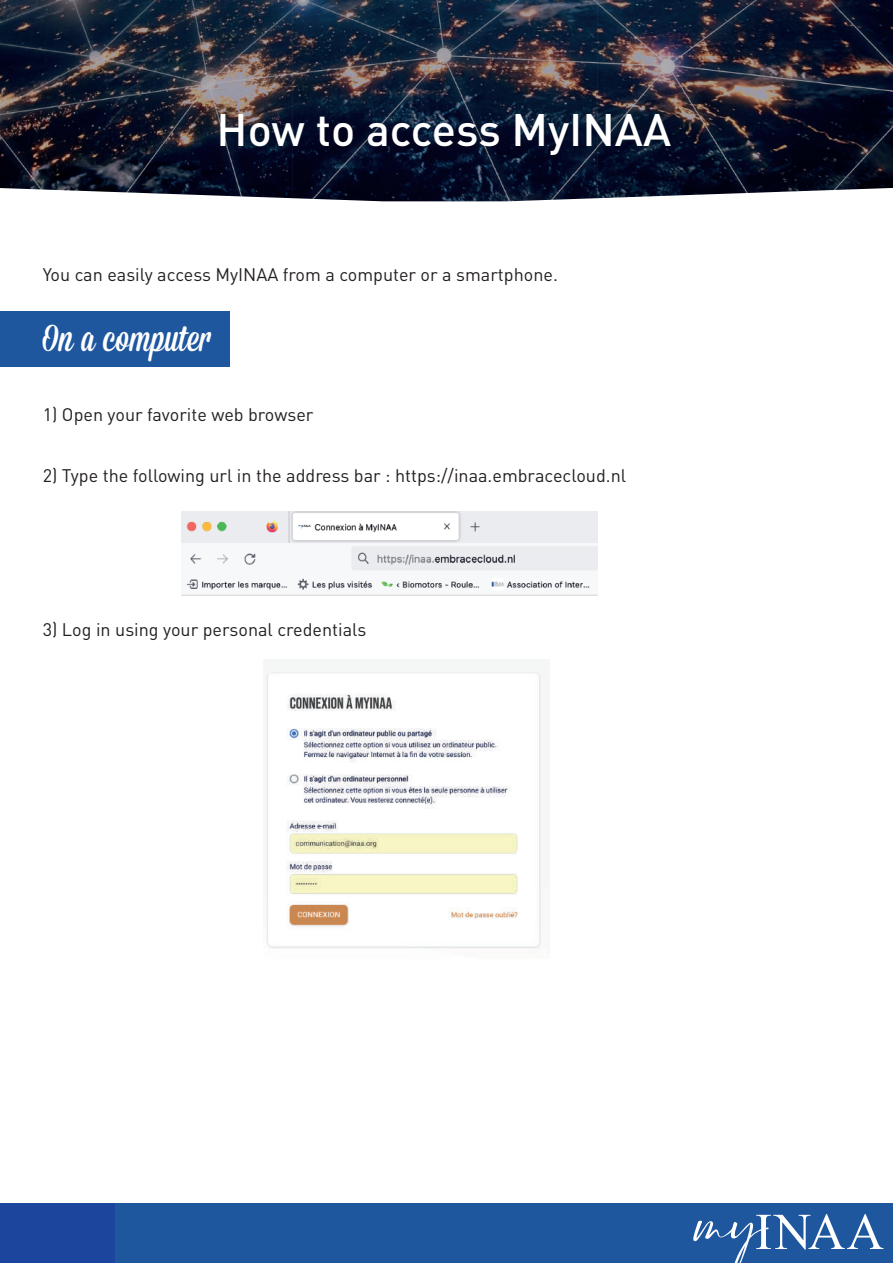
<style>
.page{position:relative;width:893px;height:1263px;background:#fff}
.page>*{position:absolute;margin:0;border:0;box-sizing:border-box;transform-origin:0 0}
.t1{font:500 45px "DIN Pro";color:#fff}
.t2{font:37.5px "Mission Script";color:#fff}
.t3{font:18px "DIN Pro";color:#231f20}
</style>
<div class="page">
<div style="left:0;top:311px;width:230px;height:56px;background:#1e579e"></div>
<img style="left:0;top:0;width:292px;height:198px">
<img style="left:292px;top:0;width:306px;height:201px">
<img style="left:597px;top:0;width:296px;height:198px">
<img style="left:182px;top:511px;width:415px;height:85px">
<img style="left:264px;top:670px;width:283px;height:279px">
<div style="left:79px;top:1203px;width:814px;height:60px;background:#1e579e"></div>
<div style="left:0;top:1203px;width:114px;height:60px;background:#1c469d"></div>
<svg style="left:693px;top:1214px;width:190px;height:49px"></svg>
<h1 class="t1" style="left:217px;top:99px;width:456px">How to access MyINAA</h1>
<p class="t3" style="left:43px;top:262px;width:517px">You can easily access MyINAA from a computer or a smartphone.</p>
<h2 class="t2" style="left:43px;top:315px;width:169px">On a computer</h2>
<p class="t3" style="left:43px;top:402px;width:272px">1) Open your favorite web browser</p>
<p class="t3" style="left:43px;top:463px;width:585px">2) Type the following url in the address bar : https://inaa.embracecloud.nl</p>
<p class="t3" style="left:43px;top:617px;width:325px">3) Log in using your personal credentials</p>
</div>
